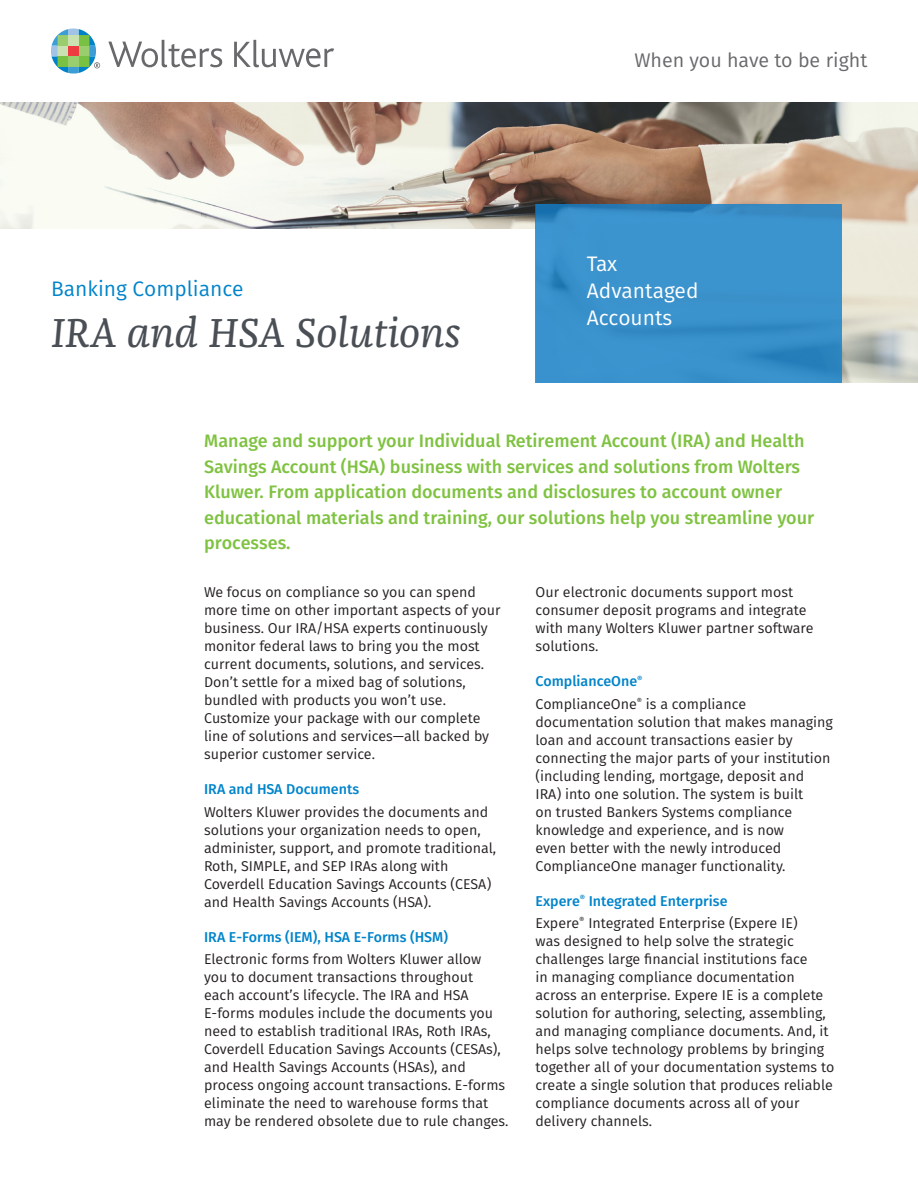
<style>
.page{position:relative;width:918px;height:1188px;background:#fff}
.page>*{position:absolute;margin:0;border:0;box-sizing:border-box;transform-origin:0 0}
.Headline{font:italic 42px "Franziska Pro";color:#4a4f55}
.Descriptive_Text{font:21px "Fira Sans";color:#fff}
.Division_Name{font:21px "Fira Sans";color:#0084ca}
.t1{font:19.65px "Fira Sans";color:#69696c}
.Intro_Text{font:500 18px/25.5px "Fira Sans";color:#7fc241}
.Text{font:14.25px/18px "Fira Sans";color:#231f20}
.Subhead{font:500 14.25px "Fira Sans";color:#0084ca}
</style>
<div class="page">
<svg style="left:108px;top:40px;width:114px;height:27px"></svg>
<svg style="left:234px;top:40px;width:100px;height:27px"></svg>
<svg style="left:51px;top:28px;width:49px;height:46px"></svg>
<img style="left:0;top:102px;width:918px;height:281px">
<div style="left:0;top:230px;width:536px;height:178px;background:#fff"></div>
<svg style="left:536px;top:204px;width:306px;height:179px;background:#3890cb"></svg>
<p class="Division_Name" style="left:51px;top:274px;width:194px">Banking Compliance</p>
<p class="Headline" style="left:51px;top:307px;width:411px">IRA and HSA Solutions</p>
<h3 class="t1" style="left:634px;top:46px;width:235px">When you have to be right</h3>
<p class="Descriptive_Text" style="left:587px;top:249px;width:32px">Tax</p>
<p class="Descriptive_Text" style="left:587px;top:276px;width:113px">Advantaged</p>
<p class="Descriptive_Text" style="left:587px;top:303px;width:87px">Accounts</p>
<p class="Intro_Text" style="left:204px;top:428px;width:612px">Manage and support your Individual Retirement Account (IRA) and Health Savings Account (HSA) business with services and solutions from Wolters Kluwer. From application documents and disclosures to account owner educational materials and training, our solutions help you streamline your processes.</p>
<p class="Text" style="left:204px;top:583px;width:298px">We focus on compliance so you can spend more time on other important aspects of your business. Our IRA/HSA experts continuously monitor federal laws to bring you the most current documents, solutions, and services.<br>Don’t settle for a mixed bag of solutions, bundled with products you won’t use.<br>Customize your package with our complete line of solutions and services—all backed by superior customer service.</p>
<p class="Subhead" style="left:204px;top:780px;width:157px">IRA and HSA Documents</p>
<p class="Text" style="left:204px;top:803px;width:294px">Wolters Kluwer provides the documents and solutions your organization needs to open, administer, support, and promote traditional, Roth, SIMPLE, and SEP IRAs along with Coverdell Education Savings Accounts (CESA) and Health Savings Accounts (HSA).</p>
<p class="Subhead" style="left:204px;top:927px;width:246px">IRA E-Forms (IEM), HSA E-Forms (HSM)</p>
<p class="Text" style="left:204px;top:950px;width:306px">Electronic forms from Wolters Kluwer allow<br>you to document transactions throughout<br>each account’s lifecycle. The IRA and HSA E-forms modules include the documents you need to establish traditional IRAs, Roth IRAs, Coverdell Education Savings Accounts (CESAs), and Health Savings Accounts (HSAs), and process ongoing account transactions. E-forms eliminate the need to warehouse forms that may be rendered obsolete due to rule changes.</p>
<p class="Text" style="left:536px;top:583px;width:280px">Our electronic documents support most consumer deposit programs and integrate with many Wolters Kluwer partner software solutions.</p>
<p class="Subhead" style="left:536px;top:672px;width:108px">ComplianceOne<sup>®</sup></p>
<p class="Text" style="left:536px;top:695px;width:299px">ComplianceOne<sup>®</sup> is a compliance documentation solution that makes managing loan and account transactions easier by connecting the major parts of your institution (including lending, mortgage, deposit and IRA) into one solution. The system is built<br>on trusted Bankers Systems compliance knowledge and experience, and is now<br>even better with the newly introduced ComplianceOne manager functionality.</p>
<p class="Subhead" style="left:536px;top:891px;width:194px">Expere<sup>®</sup> Integrated Enterprise</p>
<p class="Text" style="left:536px;top:914px;width:300px">Expere<sup>®</sup> Integrated Enterprise (Expere IE)<br>was designed to help solve the strategic challenges large financial institutions face<br>in managing compliance documentation across an enterprise. Expere IE is a complete solution for authoring, selecting, assembling, and managing compliance documents. And, it helps solve technology problems by bringing together all of your documentation systems to create a single solution that produces reliable compliance documents across all of your delivery channels.</p>
</div>
